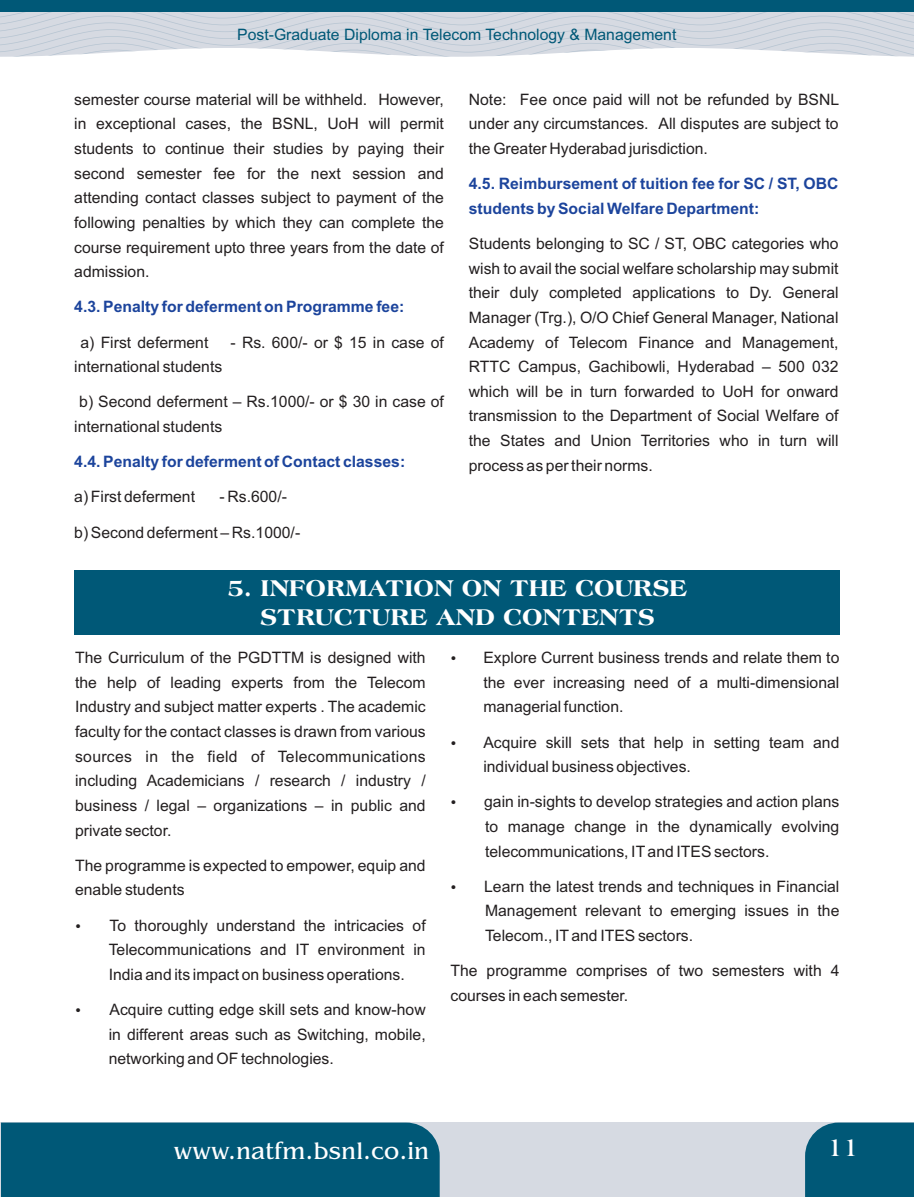
<style>
.page{position:relative;width:914px;height:1197px;background:#fff}
.page>*{position:absolute;margin:0;border:0;box-sizing:border-box;transform-origin:0 0}
.t1{font:800 24.5px/28.7px "Americana";color:#fff;text-align:center}
.t2{font:24.5px "Benguiat";color:#fff}
.t3{font:15.75px/24.7px "Arial";color:#231f20;text-align:justify}
.t4{font:700 15.75px/24.7px "Arial";color:#1c449c}
.t5{font:15.75px "Arial";color:#005877}
</style>
<div class="page">
<div style="left:75px;top:570px;width:765px;height:65px;background:#005877"></div>
<div style="left:0;top:0;width:914px;height:12px;background:#005877"></div>
<svg style="left:0;top:12px;width:914px;height:45px;background:#d7dbe3"></svg>
<div style="left:0;top:1123px;width:914px;height:74px;background:#d6dae2"></div>
<div style="left:805px;top:1123px;width:109px;height:74px;background:#005877"></div>
<div style="left:1px;top:1123px;width:438px;height:74px;background:#005877"></div>
<p class="t5" style="left:237px;top:29px;width:440px">Post-Graduate Diploma in Telecom Technology &amp; Management</p>
<p class="t3" style="left:74px;top:88px;width:371px">semester course material will be withheld. However, in exceptional cases, the BSNL, UoH will permit students to continue their studies by paying their second semester fee for the next session and attending contact classes subject to payment of the following penalties by which they can complete the course requirement upto three years from the date of admission.</p>
<p class="t4" style="left:74px;top:296px;width:331px">4.3. Penalty for deferment on Programme fee:</p>
<p class="t3" style="left:80px;top:331px;width:129px">a) First deferment</p>
<p class="t3" style="left:230px;top:331px;width:215px">- Rs. 600/- or $ 15 in case of</p>
<p class="t3" style="left:74px;top:356px;width:149px">international students</p>
<p class="t3" style="left:74px;top:391px;width:371px;text-indent:5px">b) Second deferment – Rs.1000/- or $ 30 in case of international students</p>
<p class="t4" style="left:74px;top:451px;width:332px">4.4. Penalty for deferment of Contact classes:</p>
<p class="t3" style="left:74px;top:486px;width:122px">a) First deferment</p>
<p class="t3" style="left:220px;top:486px;width:69px">- Rs.600/-</p>
<p class="t3" style="left:74px;top:521px;width:227px">b) Second deferment – Rs.1000/-</p>
<p class="t3" style="left:469px;top:88px;width:372px">Note: Fee once paid will not be refunded by BSNL under any circumstances. All disputes are subject to the Greater Hyderabad jurisdiction.</p>
<p class="t4" style="left:469px;top:173px;width:371px">4.5. Reimbursement of tuition fee for SC / ST, OBC students by Social Welfare Department:</p>
<p class="t3" style="left:469px;top:233px;width:371px">Students belonging to SC / ST, OBC categories who wish to avail the social welfare scholarship may submit their duly completed applications to Dy. General Manager (Trg.), O/O Chief General Manager, National Academy of Telecom Finance and Management, RTTC Campus, Gachibowli, Hyderabad – 500 032 which will be in turn forwarded to UoH for onward transmission to the Department of Social Welfare of the States and Union Territories who in turn will process as per their norms.</p>
<h1 class="t1" style="left:227px;top:575px;width:461px">5. INFORMATION ON THE COURSE<br>STRUCTURE AND CONTENTS</h1>
<p class="t3" style="left:75px;top:647px;width:352px">The Curriculum of the PGDTTM is designed with the help of leading experts from the Telecom Industry and subject matter experts . The academic faculty for the contact classes is drawn from various sources in the field of Telecommunications including Academicians / research / industry / business / legal – organizations – in public and private sector.</p>
<p class="t3" style="left:75px;top:854px;width:352px">The programme is expected to empower, equip and enable students</p>
<p class="t3" style="left:109px;top:914px;width:318px">To thoroughly understand the intricacies of Telecommunications and IT environment in India and its impact on business operations.</p>
<p class="t3" style="left:109px;top:999px;width:318px">Acquire cutting edge skill sets and know-how in different areas such as Switching, mobile, networking and OF technologies.</p>
<p class="t3" style="left:483px;top:647px;width:357px">Explore Current business trends and relate them to the ever increasing need of a multi-dimensional managerial function.</p>
<p class="t3" style="left:483px;top:731px;width:357px">Acquire skill sets that help in setting team and individual business objectives.</p>
<p class="t3" style="left:484px;top:791px;width:357px">gain in-sights to develop strategies and action plans to manage change in the dynamically evolving telecommunications, IT and ITES sectors.</p>
<p class="t3" style="left:484px;top:876px;width:357px">Learn the latest trends and techniques in Financial Management relevant to emerging issues in the Telecom., IT and ITES sectors.</p>
<p class="t3" style="left:450px;top:960px;width:390px">The programme comprises of two semesters with 4 courses in each semester.</p>
<h1 class="t2" style="left:174px;top:1142px;width:257px">www.natfm.bsnl.co.in</h1>
<h1 class="t2" style="left:827px;top:1139px;width:33px">11</h1>
</div>
